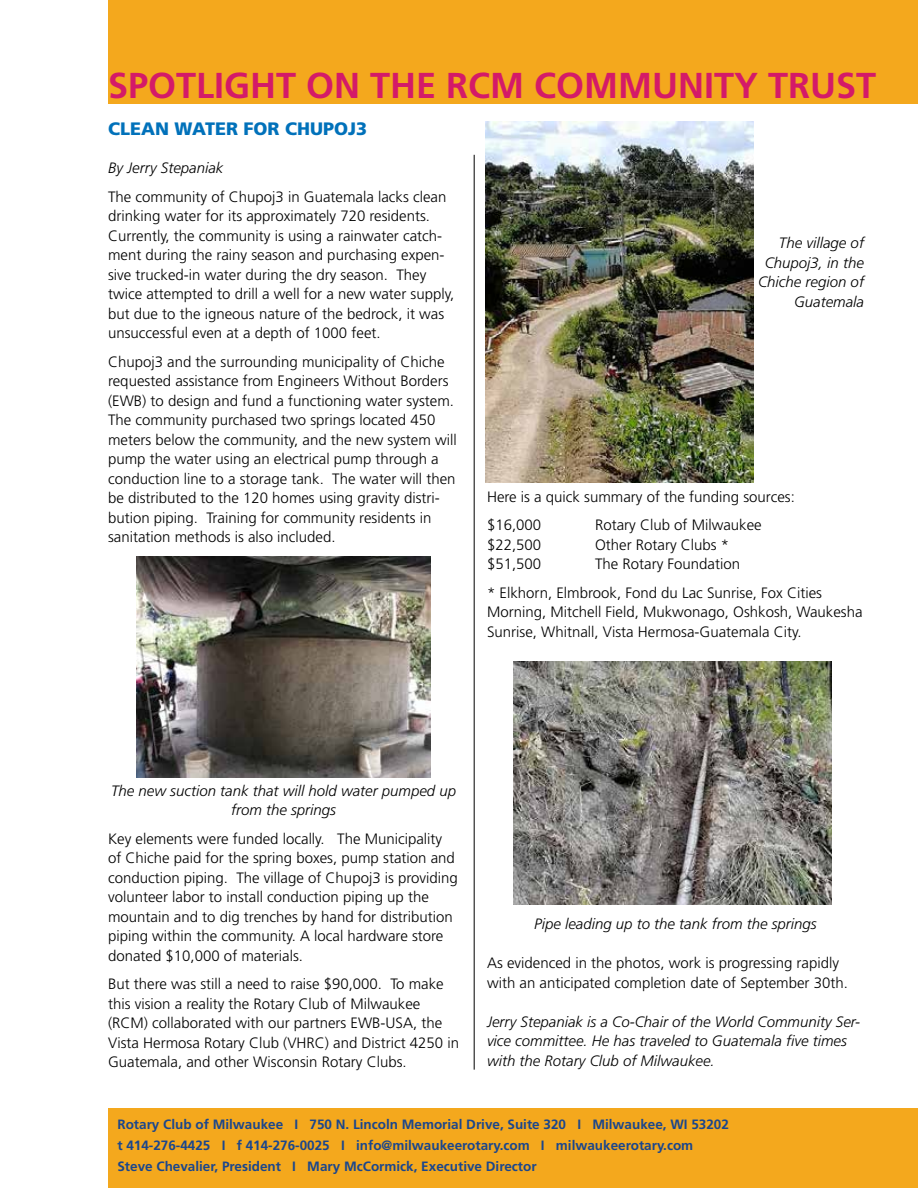
<style>
.page{position:relative;width:918px;height:1188px;background:#fff}
.page>*{position:absolute;margin:0;border:0;box-sizing:border-box;transform-origin:0 0}
.t1{font:700 36px "Frutiger LT Std";color:#d41a68}
.t2{font:900 18px "Frutiger LT Std";color:#0171ba}
.t3{font:300 15px/19.5px "Frutiger LT Std";color:#000}
.t4{font:italic 300 15px/19.5px "Frutiger LT Std";color:#000;text-align:right}
.t5{font:700 13.5px/21px "Frutiger LT Std";color:#1a468d}
</style>
<div class="page">
<div style="left:108px;top:0;width:810px;height:54px;background:#f4a81d"></div>
<div style="left:108px;top:1109px;width:810px;height:79px;background:#f4a81d"></div>
<hr style="left:474px;top:155px;width:1px;height:915px;background:#000">
<div style="left:108px;top:2px;width:810px;height:102px;background:#f4a81d"></div>
<img style="left:137px;top:557px;width:294px;height:220px">
<img style="left:485px;top:121px;width:268px;height:361px">
<img style="left:513px;top:662px;width:319px;height:243px">
<h1 class="t1" style="left:108px;top:64px;width:770px">SPOTLIGHT ON THE RCM COMMUNITY TRUST</h1>
<p class="t2" style="left:108px;top:118px;width:261px">CLEAN WATER FOR CHUPOJ3</p>
<p class="t4" style="left:108px;top:158px;width:117px">By Jerry Stepaniak</p>
<p class="t3" style="left:108px;top:187px;width:348px">The community of Chupoj3 in Guatemala lacks clean drinking water for its approximately 720 residents.<br>Currently, the community is using a rainwater catch&shy;ment during the rainy season and purchasing expen&shy;sive trucked-in water during the dry season. They twice attempted to drill a well for a new water supply, but due to the igneous nature of the bedrock, it was unsuccessful even at a depth of 1000 feet.</p>
<p class="t3" style="left:108px;top:352px;width:350px">Chupoj3 and the surrounding municipality of Chiche requested assistance from Engineers Without Borders (EWB) to design and fund a functioning water system.<br>The community purchased two springs located 450 meters below the community, and the new system will pump the water using an electrical pump through a conduction line to a storage tank. The water will then be distributed to the 120 homes using gravity distri&shy;bution piping. Training for community residents in sanitation methods is also included.</p>
<p class="t4" style="left:758px;top:233px;width:107px">The village of<br>Chupoj3, in the<br>Chiche region of<br>Guatemala</p>
<p class="t3" style="left:487px;top:483px;width:309px;line-height:28.5px">Here is a quick summary of the funding sources: $16,000</p>
<p class="t3" style="left:595px;top:516px;width:168px">Rotary Club of Milwaukee</p>
<p class="t3" style="left:487px;top:535px;width:56px">$22,500</p>
<p class="t3" style="left:595px;top:535px;width:136px">Other Rotary Clubs *</p>
<p class="t3" style="left:487px;top:555px;width:56px">$51,500</p>
<p class="t3" style="left:487px;top:550px;width:337px;line-height:28.5px;text-indent:108px">The Rotary Foundation<br>* Elkhorn, Elmbrook, Fond du Lac Sunrise, Fox Cities</p>
<p class="t3" style="left:487px;top:603px;width:377px">Morning, Mitchell Field, Mukwonago, Oshkosh, Waukesha<br>Sunrise, Whitnall, Vista Hermosa-Guatemala City.</p>
<p class="t4" style="left:111px;top:781px;width:347px;text-align:center">The new suction tank that will hold water pumped up from the springs</p>
<p class="t3" style="left:108px;top:829px;width:351px">Key elements were funded locally. The Municipality of Chiche paid for the spring boxes, pump station and conduction piping. The village of Chupoj3 is providing volunteer labor to install conduction piping up the mountain and to dig trenches by hand for distribution piping within the community. A local hardware store donated $10,000 of materials.</p>
<p class="t3" style="left:108px;top:975px;width:352px">But there was still a need to raise $90,000. To make this vision a reality the Rotary Club of Milwaukee (RCM) collaborated with our partners EWB-USA, the Vista Hermosa Rotary Club (VHRC) and District 4250 in Guatemala, and other Wisconsin Rotary Clubs.</p>
<p class="t4" style="left:534px;top:914px;width:284px">Pipe leading up to the tank from the springs</p>
<p class="t3" style="left:487px;top:954px;width:362px">As evidenced in the photos, work is progressing rapidly with an anticipated completion date of September 30th.</p>
<p class="t4" style="left:487px;top:1012px;width:375px;text-align:left">Jerry Stepaniak is a Co-Chair of the World Community Ser&shy;vice committee. He has traveled to Guatemala five times with the Rotary Club of Milwaukee.</p>
<p class="t5" style="left:117px;top:1114px;width:613px">Rotary Club of Milwaukee I 750 N. Lincoln Memorial Drive, Suite 320 I Milwaukee, WI 53202 t 414-276-4425 I f 414-276-0025 I info@milwaukeerotary.com I milwaukeerotary.com<br>Steve Chevalier, President I Mary McCormick, Executive Director</p>
</div>
